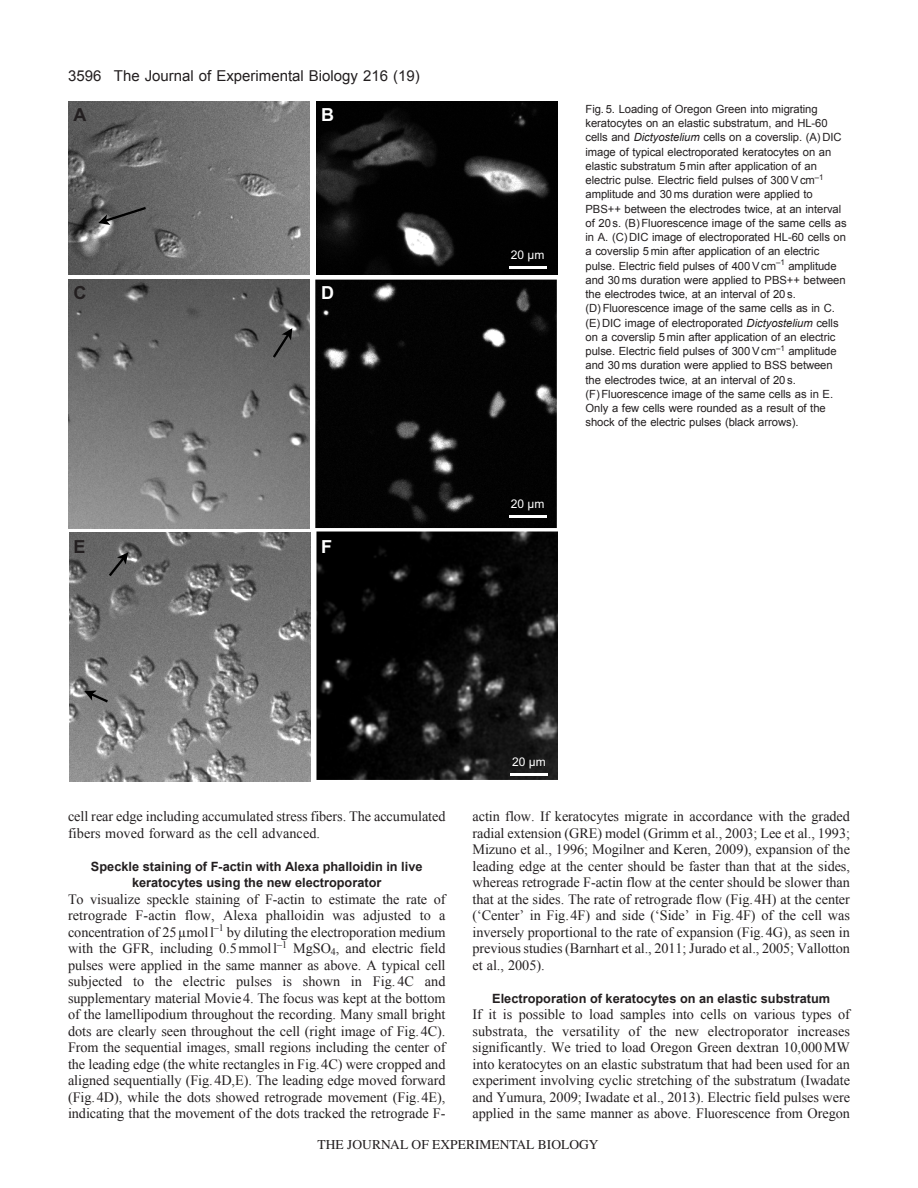
<style>
.page{position:relative;width:918px;height:1188px;background:#fff}
.page>*{position:absolute;margin:0;border:0;box-sizing:border-box;transform-origin:0 0}
.t1{font:700 18px "Arial";color:#231f20}
.t2{font:700 18px "Arial";color:#fff}
.t3{font:15px "Arial";color:#231f20}
.t4{font:14.25px/16.5px "Times New Roman";letter-spacing:-.005em;color:#231f20;text-align:justify}
.t5{font:13.5px "Times";color:#231f20}
.t6{font:700 12.75px/16.5px "Arial";color:#231f20;text-align:center}
.t7{font:12px "Arial";color:#fff}
.t8{font:11.25px/14.2px "Arial";letter-spacing:-.005em;color:#231f20}
.s1{font-style:italic}
</style>
<div class="page">
<img style="left:69px;top:533px;width:242px;height:248px">
<img style="left:316px;top:532px;width:242px;height:248px">
<img style="left:68px;top:280px;width:242px;height:248px">
<img style="left:315px;top:280px;width:242px;height:248px">
<img style="left:68px;top:102px;width:242px;height:173px">
<img style="left:316px;top:102px;width:242px;height:173px">
<svg style="left:109px;top:552px;width:19px;height:24px"></svg>
<svg style="left:98px;top:207px;width:48px;height:18px"></svg>
<hr style="left:510px;top:266px;width:37px;height:2px;background:#fff">
<svg style="left:273px;top:328px;width:19px;height:30px"></svg>
<hr style="left:510px;top:515px;width:37px;height:3px;background:#fff">
<hr style="left:511px;top:773px;width:37px;height:2px;background:#fff">
<svg style="left:84px;top:691px;width:24px;height:11px"></svg>
<p class="t3" style="left:68px;top:67px;width:35px">3596</p>
<p class="t1" style="left:74px;top:105px;width:14px">A</p>
<p class="t3" style="left:114px;top:67px;width:307px">The Journal of Experimental Biology 216 (19)</p>
<p class="t2" style="left:321px;top:105px;width:14px">B</p>
<p class="t1" style="left:74px;top:282px;width:14px">C</p>
<p class="t2" style="left:321px;top:282px;width:14px">D</p>
<p class="t1" style="left:74px;top:536px;width:14px">E</p>
<p class="t2" style="left:321px;top:536px;width:12px">F</p>
<p class="t7" style="left:511px;top:250px;width:35px">20 µm</p>
<p class="t7" style="left:511px;top:500px;width:35px">20 µm</p>
<p class="t8" style="left:586px;top:102px;width:263px">Fig. 5. Loading of Oregon Green into migrating keratocytes on an elastic substratum, and HL-60 cells and <span class="s1">Dictyostelium</span> cells on a coverslip. (A) DIC image of typical electroporated keratocytes on an elastic substratum 5 min after application of an electric pulse. Electric field pulses of 300 Vcm<sup>–1 </sup>amplitude and 30 ms duration were applied to PBS++ between the electrodes twice, at an interval of 20 s. (B)Fluorescence image of the same cells as in A. (C) DIC image of electroporated HL-60 cells on a coverslip 5 min after application of an electric pulse. Electric field pulses of 400 Vcm<sup>–1</sup> amplitude and 30 ms duration were applied to PBS++ between the electrodes twice, at an interval of 20 s. (D)Fluorescence image of the same cells as in C. (E) DIC image of electroporated <span class="s1">Dictyostelium</span> cells on a coverslip 5 min after application of an electric pulse. Electric field pulses of 300 Vcm<sup>–1</sup> amplitude and 30 ms duration were applied to BSS between the electrodes twice, at an interval of 20 s. (F)Fluorescence image of the same cells as in E.<br>Only a few cells were rounded as a result of the shock of the electric pulses (black arrows).</p>
<p class="t4" style="left:68px;top:808px;width:379px">cell rear edge including accumulated stress fibers. The accumulated fibers moved forward as the cell advanced.</p>
<p class="t6" style="left:91px;top:858px;width:333px">Speckle staining of F-actin with Alexa phalloidin in live keratocytes using the new electroporator</p>
<p class="t4" style="left:68px;top:891px;width:379px">To visualize speckle staining of F-actin to estimate the rate of retrograde F-actin flow, Alexa phalloidin was adjusted to a concentration of 25µmoll<sup>–1</sup> by diluting the electroporation medium with the GFR, including 0.5mmoll<sup>–1</sup> MgSO<sub>4</sub>, and electric field pulses were applied in the same manner as above. A typical cell subjected to the electric pulses is shown in Fig. 4C and supplementary material Movie4. The focus was kept at the bottom of the lamellipodium throughout the recording. Many small bright dots are clearly seen throughout the cell (right image of Fig.4C).<br>From the sequential images, small regions including the center of the leading edge (the white rectangles in Fig.4C) were cropped and aligned sequentially (Fig.4D,E). The leading edge moved forward (Fig.4D), while the dots showed retrograde movement (Fig.4E), indicating that the movement of the dots tracked the retrograde F-</p>
<p class="t7" style="left:512px;top:758px;width:35px">20 µm</p>
<p class="t4" style="left:472px;top:808px;width:379px">actin flow. If keratocytes migrate in accordance with the graded radial extension (GRE) model (Grimm et al., 2003; Lee et al., 1993; Mizuno et al., 1996; Mogilner and Keren, 2009), expansion of the leading edge at the center should be faster than that at the sides, whereas retrograde F-actin flow at the center should be slower than that at the sides. The rate of retrograde flow (Fig.4H) at the center (‘Center’ in Fig.4F) and side (‘Side’ in Fig.4F) of the cell was inversely proportional to the rate of expansion (Fig.4G), as seen in previous studies (Barnhart et al., 2011; Jurado et al., 2005; Vallotton et al., 2005).</p>
<p class="t6" style="left:492px;top:990px;width:339px">Electroporation of keratocytes on an elastic substratum</p>
<p class="t4" style="left:472px;top:1006px;width:379px">If it is possible to load samples into cells on various types of substrata, the versatility of the new electroporator increases significantly. We tried to load Oregon Green dextran 10,000MW into keratocytes on an elastic substratum that had been used for an experiment involving cyclic stretching of the substratum (Iwadate and Yumura, 2009; Iwadate et al., 2013). Electric field pulses were applied in the same manner as above. Fluorescence from Oregon</p>
<p class="t5" style="left:318px;top:1137px;width:282px">THE JOURNAL OF EXPERIMENTAL BIOLOGY</p>
</div>
